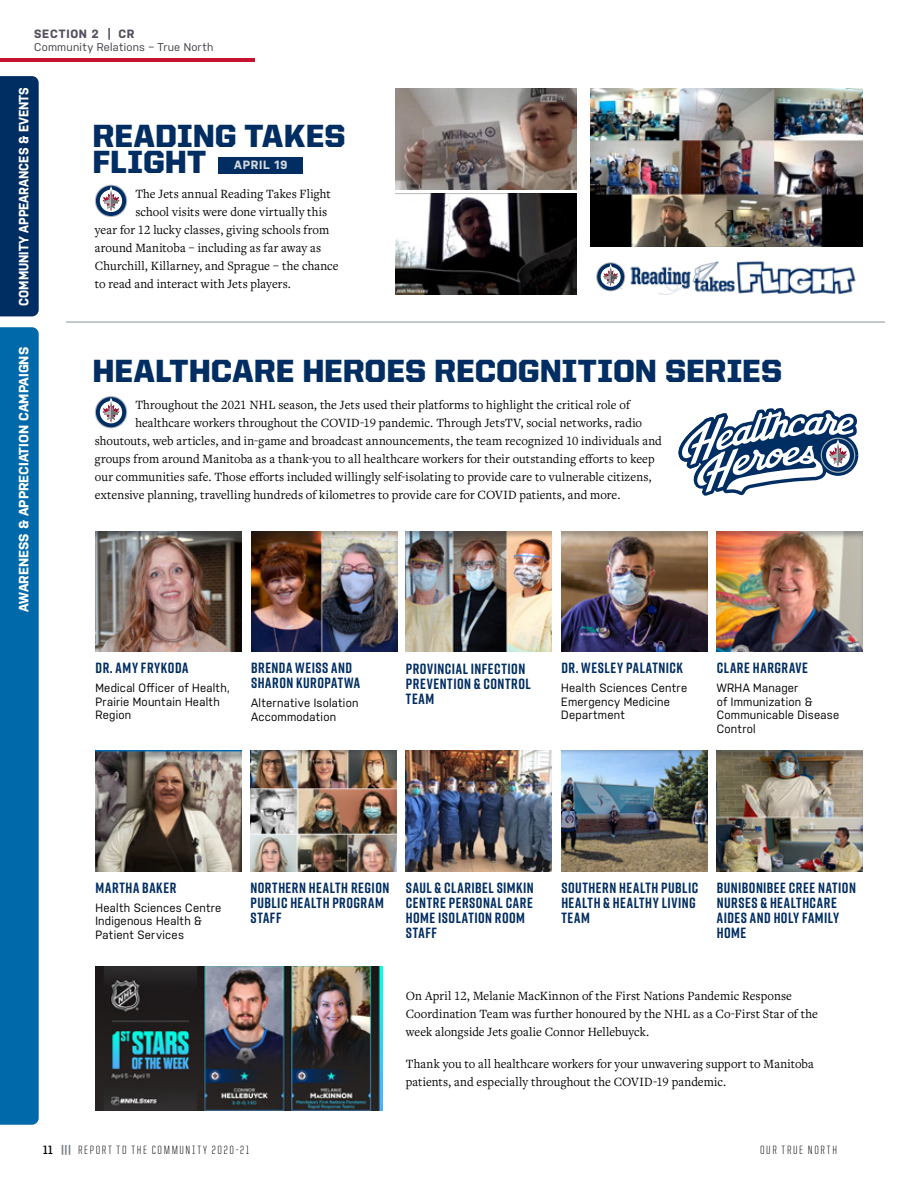
<style>
.page{position:relative;width:918px;height:1188px;background:#fff}
.page>*{position:absolute;margin:0;border:0;box-sizing:border-box;transform-origin:0 0}
.t1{font:900 32.25px/26.2px "United Sans Reg";letter-spacing:.005em;color:#002d62}
.Main_paragraph{font:700 14.85px/15px "Rift";letter-spacing:.035em;color:#002d62}
.t2{font:700 13.5px "Nudista";color:#fff}
.t3{font:700 13.5px "Nudista";color:#fff;scale:.91 1}
.Main_paragraph-2{font:13.2px/18px "Freight Text Pro";letter-spacing:.01em;color:#000;scale:.96 1}
.Main_paragraph-3{font:12px/13.5px "Nudista";letter-spacing:.02em;color:#000;scale:.96 1}
.t4{font:300 12px "United Sans Cond";letter-spacing:.145em;color:#000}
.t5{font:700 12px "Nudista";letter-spacing:.06em;color:#544e5d}
.Main_paragraph-4{font:700 12px "Nudista";letter-spacing:.065em;color:#d4d9dc}
.t6{font:11.25px "Nudista";letter-spacing:.02em;color:#3e3f46}
.s1{font-family:"United Sans Semi Cond";font-weight:700}
.s2{font-weight:800;color:#74797d}
</style>
<div class="page">
<div style="left:0;top:76px;width:39px;height:240px;background:#002d62"></div>
<div style="left:0;top:327px;width:39px;height:798px;background:#0069aa"></div>
<svg style="left:95px;top:396px;width:32px;height:32px"></svg>
<svg style="left:96px;top:397px;width:30px;height:30px"></svg>
<svg style="left:100px;top:398px;width:24px;height:28px"></svg>
<svg style="left:95px;top:185px;width:32px;height:32px"></svg>
<svg style="left:96px;top:186px;width:30px;height:30px"></svg>
<svg style="left:100px;top:186px;width:24px;height:28px"></svg>
<img style="left:396px;top:89px;width:181px;height:100px">
<img style="left:396px;top:194px;width:181px;height:100px">
<img style="left:590px;top:89px;width:273px;height:157px">
<hr style="left:66px;top:321px;width:819px;height:2px;background:#b0b7bb">
<div style="left:218px;top:157px;width:84px;height:16px;background:#002d62"></div>
<img style="left:96px;top:751px;width:146px;height:121px">
<svg style="left:679px;top:408px;width:179px;height:88px"></svg>
<img style="left:251px;top:531px;width:146px;height:121px">
<img style="left:562px;top:531px;width:146px;height:121px">
<img style="left:717px;top:531px;width:146px;height:121px">
<img style="left:250px;top:751px;width:146px;height:121px">
<img style="left:406px;top:751px;width:146px;height:121px">
<img style="left:717px;top:751px;width:146px;height:121px">
<img style="left:96px;top:966px;width:287px;height:144px">
<img style="left:561px;top:751px;width:146px;height:121px">
<img style="left:406px;top:532px;width:146px;height:120px">
<img style="left:96px;top:531px;width:146px;height:121px">
<img style="left:630px;top:261px;width:226px;height:33px">
<svg style="left:596px;top:262px;width:29px;height:29px"></svg>
<svg style="left:597px;top:263px;width:27px;height:27px"></svg>
<svg style="left:601px;top:264px;width:21px;height:25px"></svg>
<hr style="left:0;top:58px;width:255px;height:4px;background:#c41230">
<p class="t5" style="left:34px;top:27px;width:102px">SECTION 2 | CR</p>
<p class="t6" style="left:34px;top:41px;width:181px">Community Relations − True North</p>
<p class="t3" style="left:16px;top:306px;width:242px;rotate:-90deg">COMMUNITY APPEARANCES &amp; EVENTS</p>
<p class="t2" style="left:16px;top:612px;width:266px;rotate:-90deg">AWARENESS &amp; APPRECIATION CAMPAIGNS</p>
<p class="t1" style="left:92px;top:122px;width:255px">READING TAKES<br>FLIGHT</p>
<p class="Main_paragraph-4" style="left:234px;top:158px;width:55px">APRIL 19</p>
<p class="Main_paragraph-2" style="left:135px;top:184px;width:205px">The Jets annual Reading Takes Flight</p>
<p class="Main_paragraph-2" style="left:135px;top:202px;width:201px">school visits were done virtually this</p>
<p class="Main_paragraph-2" style="left:95px;top:220px;width:246px">year for 12 lucky classes, giving schools from</p>
<p class="Main_paragraph-2" style="left:95px;top:238px;width:237px">around Manitoba – including as far away as</p>
<p class="Main_paragraph-2" style="left:95px;top:256px;width:256px">Churchill, Killarney, and Sprague – the chance</p>
<p class="Main_paragraph-2" style="left:95px;top:274px;width:206px">to read and interact with Jets players.</p>
<p class="t1" style="left:92px;top:358px;width:691px">HEALTHCARE HEROES RECOGNITION SERIES</p>
<p class="Main_paragraph-2" style="left:135px;top:396px;width:517px">Throughout the 2021 NHL season, the Jets used their platforms to highlight the critical role of</p>
<p class="Main_paragraph-2" style="left:135px;top:414px;width:529px">healthcare workers throughout the COVID-19 pandemic. Through JetsTV, social networks, radio</p>
<p class="Main_paragraph-2" style="left:95px;top:432px;width:592px">shoutouts, web articles, and in-game and broadcast announcements, the team recognized 10 individuals and</p>
<p class="Main_paragraph-2" style="left:95px;top:450px;width:585px">groups from around Manitoba as a thank-you to all healthcare workers for their outstanding efforts to keep</p>
<p class="Main_paragraph-2" style="left:95px;top:468px;width:581px">our communities safe. Those efforts included willingly self-isolating to provide care to vulnerable citizens,</p>
<p class="Main_paragraph-2" style="left:95px;top:486px;width:549px">extensive planning, travelling hundreds of kilometres to provide care for COVID patients, and more.</p>
<p class="Main_paragraph" style="left:96px;top:660px;width:94px">DR. AMY FRYKODA</p>
<p class="Main_paragraph-3" style="left:96px;top:681px;width:141px">Medical Officer of Health,<br>Prairie Mountain Health<br>Region</p>
<p class="Main_paragraph" style="left:251px;top:660px;width:111px">BRENDA WEISS AND<br>SHARON KUROPATWA</p>
<p class="Main_paragraph-3" style="left:251px;top:696px;width:113px">Alternative Isolation<br>Accommodation</p>
<p class="Main_paragraph" style="left:406px;top:661px;width:126px">PROVINCIAL INFECTION<br>PREVENTION &amp; CONTROL<br>TEAM</p>
<p class="Main_paragraph" style="left:561px;top:660px;width:123px">DR. WESLEY PALATNICK</p>
<p class="Main_paragraph-3" style="left:561px;top:681px;width:133px">Health Sciences Centre<br>Emergency Medicine<br>Department</p>
<p class="Main_paragraph" style="left:717px;top:660px;width:93px">CLARE HARGRAVE</p>
<p class="Main_paragraph-3" style="left:717px;top:681px;width:129px">WRHA Manager<br>of Immunization &amp;<br>Communicable Disease<br>Control</p>
<p class="Main_paragraph" style="left:96px;top:880px;width:82px">MARTHA BAKER</p>
<p class="Main_paragraph-3" style="left:96px;top:901px;width:133px">Health Sciences Centre<br>Indigenous Health &amp;<br>Patient Services</p>
<p class="Main_paragraph" style="left:250px;top:880px;width:140px">NORTHERN HEALTH REGION<br>PUBLIC HEALTH PROGRAM<br>STAFF</p>
<p class="Main_paragraph" style="left:406px;top:880px;width:129px">SAUL &amp; CLARIBEL SIMKIN<br>CENTRE PERSONAL CARE<br>HOME ISOLATION ROOM<br>STAFF</p>
<p class="Main_paragraph" style="left:561px;top:880px;width:139px">SOUTHERN HEALTH PUBLIC<br>HEALTH &amp; HEALTHY LIVING<br>TEAM</p>
<p class="Main_paragraph" style="left:717px;top:880px;width:141px">BUNIBONIBEE CREE NATION<br>NURSES &amp; HEALTHCARE<br>AIDES AND HOLY FAMILY<br>HOME</p>
<p class="Main_paragraph-2" style="left:406px;top:986px;width:431px">On April 12, Melanie MacKinnon of the First Nations Pandemic Response<br>Coordination Team was further honoured by the NHL as a Co-First Star of the week alongside Jets goalie Connor Hellebuyck.</p>
<p class="Main_paragraph-2" style="left:406px;top:1054px;width:427px">Thank you to all healthcare workers for your unwavering support to Manitoba patients, and especially throughout the COVID-19 pandemic.</p>
<p class="t4" style="left:43px;top:1144px;width:208px"><span class="s1">11</span> <span class="s2">|||</span> REPORT TO THE COMMUNITY 2020-21</p>
<p class="t4" style="left:760px;top:1144px;width:78px">OUR TRUE NORTH</p>
</div>
